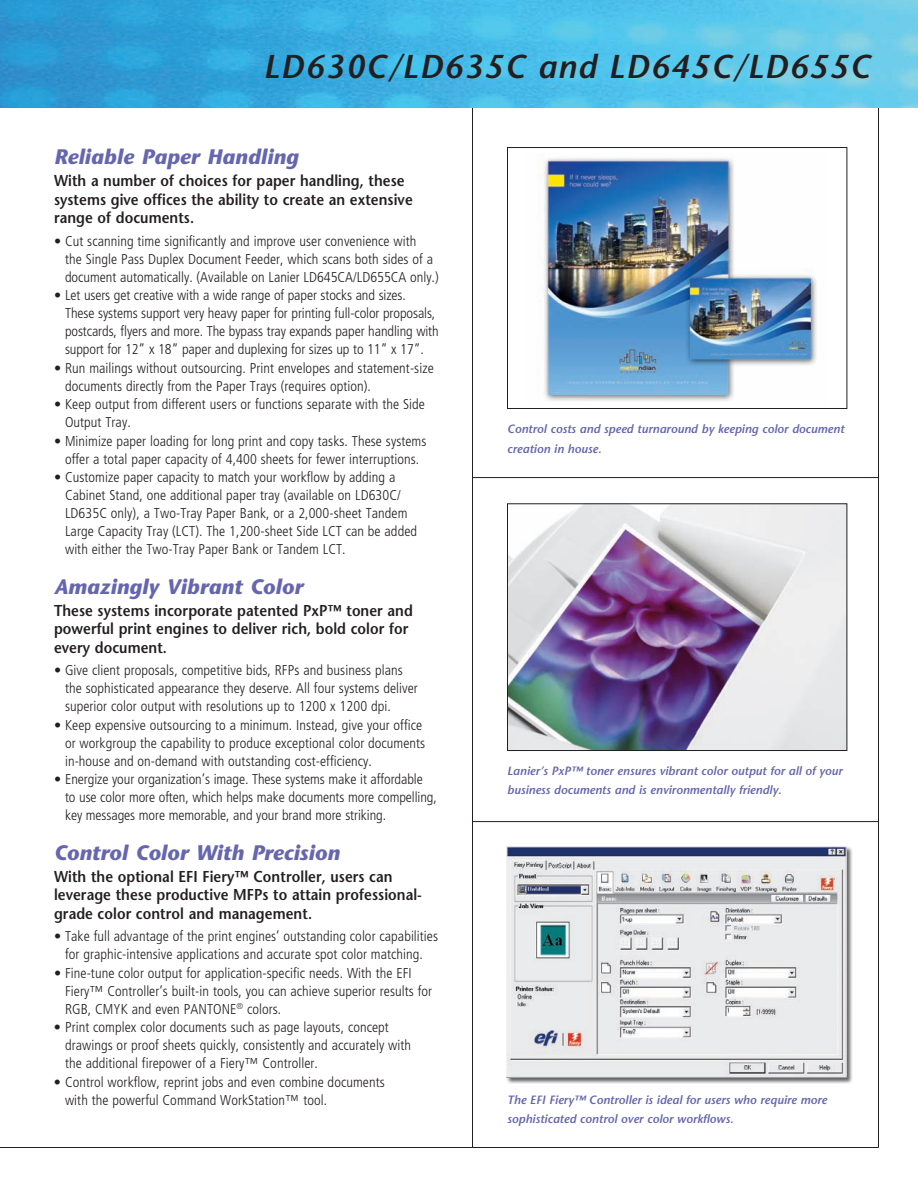
<style>
.page{position:relative;width:918px;height:1188px;background:#fff}
.page>*{position:absolute;margin:0;border:0;box-sizing:border-box;transform-origin:0 0}
.t1{font:italic 600 33px "Stone Sans Std";letter-spacing:.04em;color:#231f20}
.t2{font:italic 700 21px "Stone Sans Std";letter-spacing:.005em;color:#6566ae}
.t3{font:600 15.75px/18.8px "Stone Sans Std";letter-spacing:.005em;color:#231f20;scale:.9 1}
.t4{font:300 condensed 14.25px/18px "Frutiger LT Std";letter-spacing:.005em;color:#231f20}
.t5{font:italic 600 12px/19.5px "Stone Sans Std";color:#6566ae}
</style>
<div class="page">
<hr style="left:878px;top:101px;width:1px;height:1047px;background:#231f20">
<hr style="left:472px;top:101px;width:1px;height:1046px;background:#231f20">
<hr style="left:472px;top:477px;width:406px;height:1px;background:#231f20">
<hr style="left:472px;top:821px;width:406px;height:1px;background:#231f20">
<hr style="left:0;top:1147px;width:878px;height:1px;background:#231f20">
<img style="left:0;top:0;width:918px;height:108px">
<img style="left:509px;top:505px;width:336px;height:244px">
<div style="left:507px;top:503px;width:340px;height:248px;border:1px solid #231f20"></div>
<img style="left:538px;top:158px;width:278px;height:243px">
<div style="left:507px;top:147px;width:340px;height:262px;border:1px solid #231f20"></div>
<div style="left:507px;top:846px;width:346px;height:238px;background:#231f20;opacity:.7"></div>
<img style="left:507px;top:846px;width:339px;height:231px">
<h1 class="t1" style="left:263px;top:47px;width:609px">LD630C/LD635C and LD645C/LD655C</h1>
<h2 class="t2" style="left:54px;top:144px;width:246px">Reliable Paper Handling</h2>
<p class="t3" style="left:54px;top:171px;width:400px">With a number of choices for paper handling, these systems give offices the ability to create an extensive range of documents.</p>
<p class="t4" style="left:65px;top:232px;width:375px;text-indent:-11px">• Cut scanning time significantly and improve user convenience with<br>the Single Pass Duplex Document Feeder, which scans both sides of a document automatically. (Available on Lanier LD645CA/LD655CA only.)</p>
<p class="t4" style="left:65px;top:287px;width:375px;text-indent:-11px">• Let users get creative with a wide range of paper stocks and sizes.<br>These systems support very heavy paper for printing full-color proposals, postcards, flyers and more. The bypass tray expands paper handling with support for 12” x 18” paper and duplexing for sizes up to 11” x 17”.</p>
<p class="t4" style="left:65px;top:359px;width:370px;text-indent:-11px">• Run mailings without outsourcing. Print envelopes and statement-size documents directly from the Paper Trays (requires option).</p>
<p class="t4" style="left:65px;top:396px;width:361px;text-indent:-11px">• Keep output from different users or functions separate with the Side<br>Output Tray.</p>
<p class="t4" style="left:54px;top:432px;width:374px;text-align:center">• Minimize paper loading for long print and copy tasks. These systems offer a total paper capacity of 4,400 sheets for fewer interruptions.</p>
<p class="t4" style="left:65px;top:469px;width:354px;text-indent:-11px">• Customize paper capacity to match your workflow by adding a Cabinet Stand, one additional paper tray (available on LD630C/ LD635C only), a Two-Tray Paper Bank, or a 2,000-sheet Tandem Large Capacity Tray (LCT). The 1,200-sheet Side LCT can be added with either the Two-Tray Paper Bank or Tandem LCT.</p>
<h2 class="t2" style="left:54px;top:574px;width:250px">Amazingly Vibrant Color</h2>
<p class="t3" style="left:54px;top:601px;width:400px">These systems incorporate patented PxP™ toner and powerful print engines to deliver rich, bold color for every document.</p>
<p class="t4" style="left:65px;top:662px;width:354px;text-indent:-11px">• Give client proposals, competitive bids, RFPs and business plans the sophisticated appearance they deserve. All four systems deliver superior color output with resolutions up to 1200 x 1200 dpi.</p>
<p class="t4" style="left:65px;top:716px;width:362px;text-indent:-11px">• Keep expensive outsourcing to a minimum. Instead, give your office or workgroup the capability to produce exceptional color documents in-house and on-demand with outstanding cost-efficiency.</p>
<p class="t4" style="left:65px;top:771px;width:373px;text-indent:-11px">• Energize your organization’s image. These systems make it affordable<br>to use color more often, which helps make documents more compelling, key messages more memorable, and your brand more striking.</p>
<h2 class="t2" style="left:54px;top:840px;width:287px">Control Color With Precision</h2>
<p class="t3" style="left:54px;top:867px;width:410px">With the optional EFI Fiery™ Controller, users can leverage these productive MFPs to attain professional&shy;grade color control and management.</p>
<p class="t4" style="left:54px;top:928px;width:386px;text-align:center">• Take full advantage of the print engines’ outstanding color capabilities for graphic-intensive applications and accurate spot color matching.</p>
<p class="t4" style="left:65px;top:964px;width:369px;text-indent:-11px">• Fine-tune color output for application-specific needs. With the EFI<br>Fiery™ Controller’s built-in tools, you can achieve superior results for<br>RGB, CMYK and even PANTONE<sup>®</sup> colors.</p>
<p class="t4" style="left:65px;top:1019px;width:348px;text-indent:-11px">• Print complex color documents such as page layouts, concept drawings or proof sheets quickly, consistently and accurately with the additional firepower of a Fiery™ Controller.</p>
<p class="t4" style="left:65px;top:1073px;width:321px;text-indent:-11px">• Control workflow, reprint jobs and even combine documents with the powerful Command WorkStation™ tool.</p>
<p class="t5" style="left:507px;top:419px;width:339px">Control costs and speed turnaround by keeping color document creation in house.</p>
<p class="t5" style="left:507px;top:761px;width:337px">Lanier’s PxP™ toner ensures vibrant color output for all of your business documents and is environmentally friendly.</p>
<p class="t5" style="left:507px;top:1090px;width:322px">The EFI Fiery™ Controller is ideal for users who require more sophisticated control over color workflows.</p>
</div>
